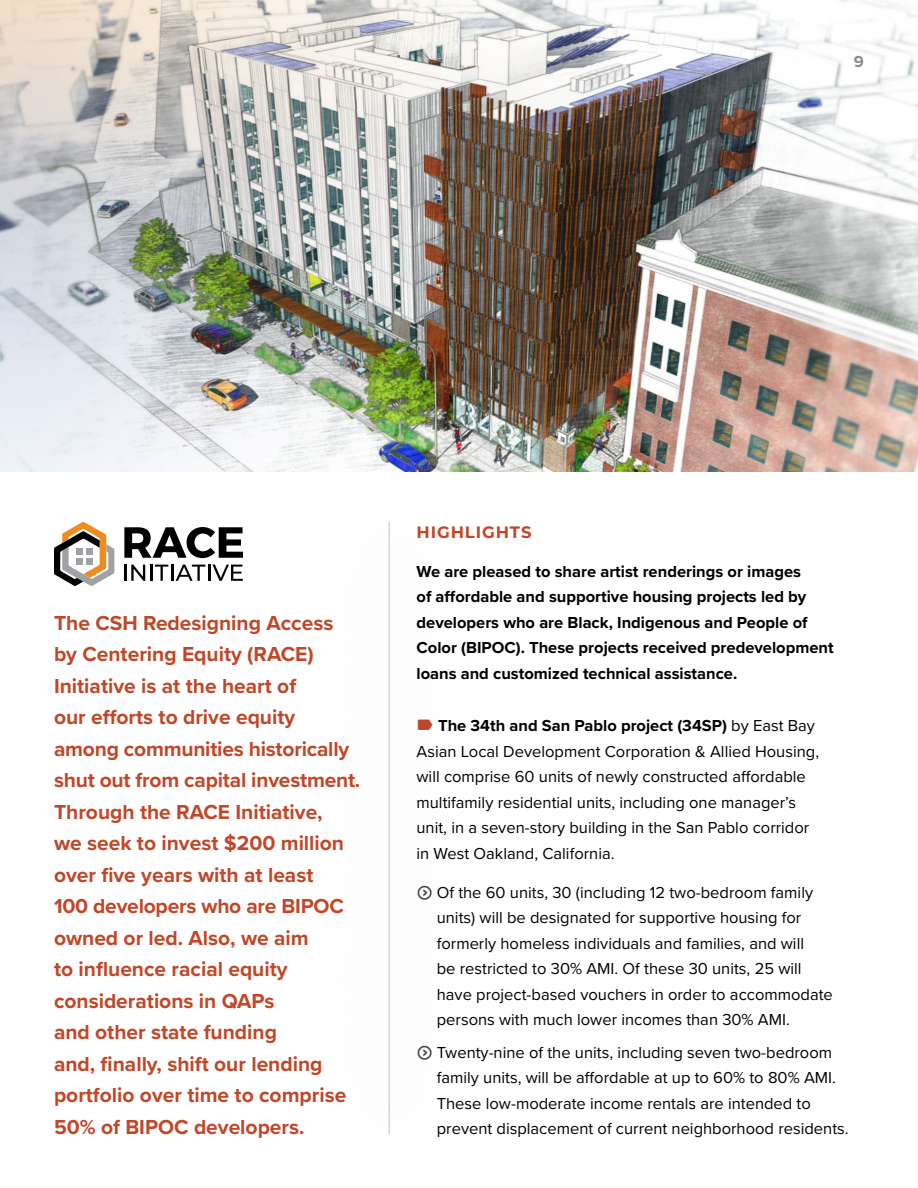
<style>
.page{position:relative;width:918px;height:1188px;background:#fff}
.page>*{position:absolute;margin:0;border:0;box-sizing:border-box;transform-origin:0 0}
.Intro_Paragraph{font:700 21px/31.5px "Proxima Nova";color:#c14729}
.Bullets_-_L1_-_Gray{font:16.5px/25.5px "Proxima Nova";color:#000}
.Body_Copy_-_Span_Cols{font:700 16.5px/25.5px "Proxima Nova";color:#000}
.H4___Section_Sub-Header{font:700 16.5px "Montserrat";letter-spacing:.055em;color:#c14729}
.t1{font:700 16.5px "Proxima Nova";color:#898c8d}
.s1{font-weight:700}
.s2{font-family:"Phosphor";color:#3d4543}
</style>
<div class="page">
<img style="left:0;top:0;width:918px;height:472px">
<div style="left:297px;top:439px;width:185px;height:749px;background:#fefefe"></div>
<hr style="left:389px;top:522px;width:1px;height:612px;background:#c2c3c4">
<svg style="left:124px;top:527px;width:119px;height:31px"></svg>
<svg style="left:124px;top:565px;width:119px;height:16px"></svg>
<svg style="left:54px;top:522px;width:60px;height:64px"></svg>
<div style="left:76px;top:548px;width:7px;height:7px;background:#9fa1a4"></div>
<div style="left:86px;top:548px;width:7px;height:7px;background:#9fa1a4"></div>
<div style="left:76px;top:558px;width:7px;height:7px;background:#9fa1a4"></div>
<div style="left:86px;top:558px;width:7px;height:7px;background:#9fa1a4"></div>
<p class="t1" style="left:854px;top:49px;width:12px">9</p>
<p class="Intro_Paragraph" style="left:54px;top:606px;width:308px">The CSH Redesigning Access by Centering Equity (RACE)<br>Initiative is at the heart of<br>our efforts to drive equity among communities historically shut out from capital investment.<br>Through the RACE Initiative,<br>we seek to invest $200 million over five years with at least<br>100 developers who are BIPOC owned or led. Also, we aim<br>to influence racial equity considerations in QAPs<br>and other state funding<br>and, finally, shift our lending portfolio over time to comprise<br>50% of BIPOC developers.</p>
<h4 class="H4___Section_Sub-Header" style="left:417px;top:521px;width:117px">HIGHLIGHTS</h4>
<p class="Body_Copy_-_Span_Cols" style="left:417px;top:558px;width:419px">We are pleased to share artist renderings or images<br>of affordable and supportive housing projects led by developers who are Black, Indigenous and People of Color (BIPOC). These projects received predevelopment loans and customized technical assistance.</p>
<p class="Bullets_-_L1_-_Gray" style="left:417px;top:712px;width:404px;text-indent:22px"><span class="s1">The 34th and San Pablo project (34SP)</span> by East Bay Asian Local Development Corporation &amp; Allied Housing, will comprise 60 units of newly constructed affordable multifamily residential units, including one manager’s unit, in a seven-story building in the San Pablo corridor in West Oakland, California.</p>
<p class="Bullets_-_L1_-_Gray" style="left:437px;top:879px;width:398px;text-indent:-20px"><span class="s2">؍</span> Of the 60 units, 30 (including 12 two-bedroom family units) will be designated for supportive housing for formerly homeless individuals and families, and will<br>be restricted to 30% AMI. Of these 30 units, 25 will have project-based vouchers in order to accommodate persons with much lower incomes than 30% AMI.</p>
<p class="Bullets_-_L1_-_Gray" style="left:437px;top:1039px;width:413px;text-indent:-20px"><span class="s2">؍</span> Twenty-nine of the units, including seven two-bedroom family units, will be affordable at up to 60% to 80% AMI.<br>These low-moderate income rentals are intended to prevent displacement of current neighborhood residents.</p>
</div>
